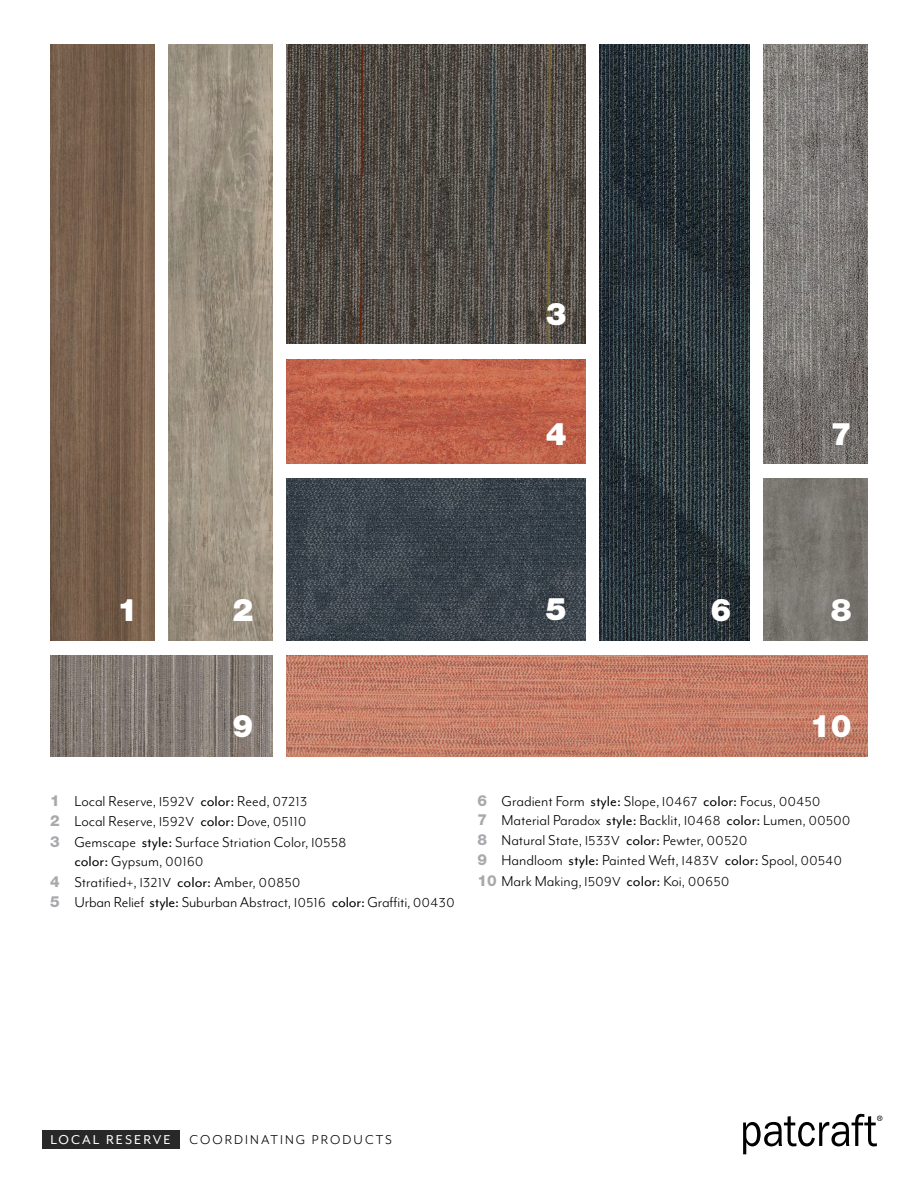
<style>
.page{position:relative;width:918px;height:1188px;background:#fff}
.page>*{position:absolute;margin:0;border:0;box-sizing:border-box;transform-origin:0 0}
.t1{font:900 31.2px "Helvetica Neue LT Std";color:#fff}
.t2{font:16.5px/20.1px "Mr Eaves Mod OT";color:#000}
.t3{font:14.7px "Mr Eaves Mod OT";letter-spacing:.14em;color:#000}
.t4{font:14.7px "Mr Eaves Mod OT";letter-spacing:.14em;color:#fff}
.s1{font-family:"Helvetica Neue LT Std";font-weight:800;font-size:15.3px;color:#a7a9ac}
.s2{font-size:15px}
.s3{font-style:inherit}
</style>
<div class="page">
<svg style="left:743px;top:1114px;width:139px;height:40px"></svg>
<div style="left:42px;top:1130px;width:137px;height:18px;background:#292829"></div>
<img style="left:50px;top:44px;width:104px;height:596px">
<img style="left:168px;top:44px;width:105px;height:596px">
<img style="left:764px;top:479px;width:104px;height:161px">
<img style="left:287px;top:44px;width:299px;height:299px">
<img style="left:287px;top:655px;width:581px;height:101px">
<img style="left:287px;top:360px;width:299px;height:104px">
<img style="left:600px;top:44px;width:149px;height:596px">
<img style="left:764px;top:44px;width:104px;height:420px">
<img style="left:287px;top:479px;width:299px;height:161px">
<img style="left:50px;top:655px;width:223px;height:101px">
<h1 class="t1" style="left:546px;top:295px;width:22px">3</h1>
<h1 class="t1" style="left:546px;top:415px;width:22px">4</h1>
<h1 class="t1" style="left:831px;top:415px;width:22px">7</h1>
<h1 class="t1" style="left:117px;top:591px;width:22px">1</h1>
<h1 class="t1" style="left:232px;top:591px;width:22px">2</h1>
<h1 class="t1" style="left:546px;top:591px;width:22px">5</h1>
<h1 class="t1" style="left:710px;top:591px;width:22px">6</h1>
<h1 class="t1" style="left:831px;top:591px;width:22px">8</h1>
<h1 class="t1" style="left:232px;top:707px;width:22px">9</h1>
<p class="t2" style="left:50px;top:791px;width:258px"><span class="s1">1</span> Local Reserve, <span class="s2">I592V</span> <span class="s3">color:</span> Reed, <span class="s2">07213</span></p>
<p class="t2" style="left:50px;top:811px;width:258px"><span class="s1">2</span> Local Reserve, <span class="s2">I592V</span> <span class="s3">color:</span> Dove, <span class="s2">05110</span></p>
<p class="t2" style="left:50px;top:832px;width:298px"><span class="s1">3</span> Gemscape <span class="s3">style:</span> Surface Striation Color, <span class="s2">I0558</span></p>
<p class="t2" style="left:74px;top:851px;width:131px"><span class="s3">color:</span> Gypsum, <span class="s2">00160</span></p>
<p class="t2" style="left:50px;top:872px;width:252px"><span class="s1">4</span> Stratified+, <span class="s2">I321V</span> <span class="s3">color:</span> Amber, <span class="s2">00850</span></p>
<p class="t2" style="left:50px;top:893px;width:406px"><span class="s1">5</span> Urban Relief <span class="s3">style:</span> Suburban Abstract, <span class="s2">I0516</span> <span class="s3">color:</span> Graffiti, <span class="s2">00430</span></p>
<h1 class="t1" style="left:810px;top:707px;width:43px">10</h1>
<p class="t2" style="left:477px;top:791px;width:374px"><span class="s1">6</span> Gradient Form <span class="s3">style:</span> Slope, <span class="s2">I0467</span> <span class="s3">color:</span> Focus, <span class="s2">00450<br></span><span class="s1">7</span> Material Paradox <span class="s3">style:</span> Backlit, <span class="s2">I0468</span> <span class="s3">color:</span> Lumen, <span class="s2">00500<br></span><span class="s1">8</span> Natural State, <span class="s2">I533V</span> <span class="s3">color:</span> Pewter, <span class="s2">00520<br></span><span class="s1">9</span> Handloom <span class="s3">style:</span> Painted Weft, <span class="s2">I483V</span> <span class="s3">color:</span> Spool, <span class="s2">00540<br></span><span class="s1">10</span> Mark Making, <span class="s2">I509V</span> <span class="s3">color:</span> Koi, <span class="s2">00650</span></p>
<p class="t4" style="left:50px;top:1132px;width:122px">LOCAL RESERVE</p>
<p class="t3" style="left:189px;top:1132px;width:204px">COORDINATING PRODUCTS</p>
</div>
